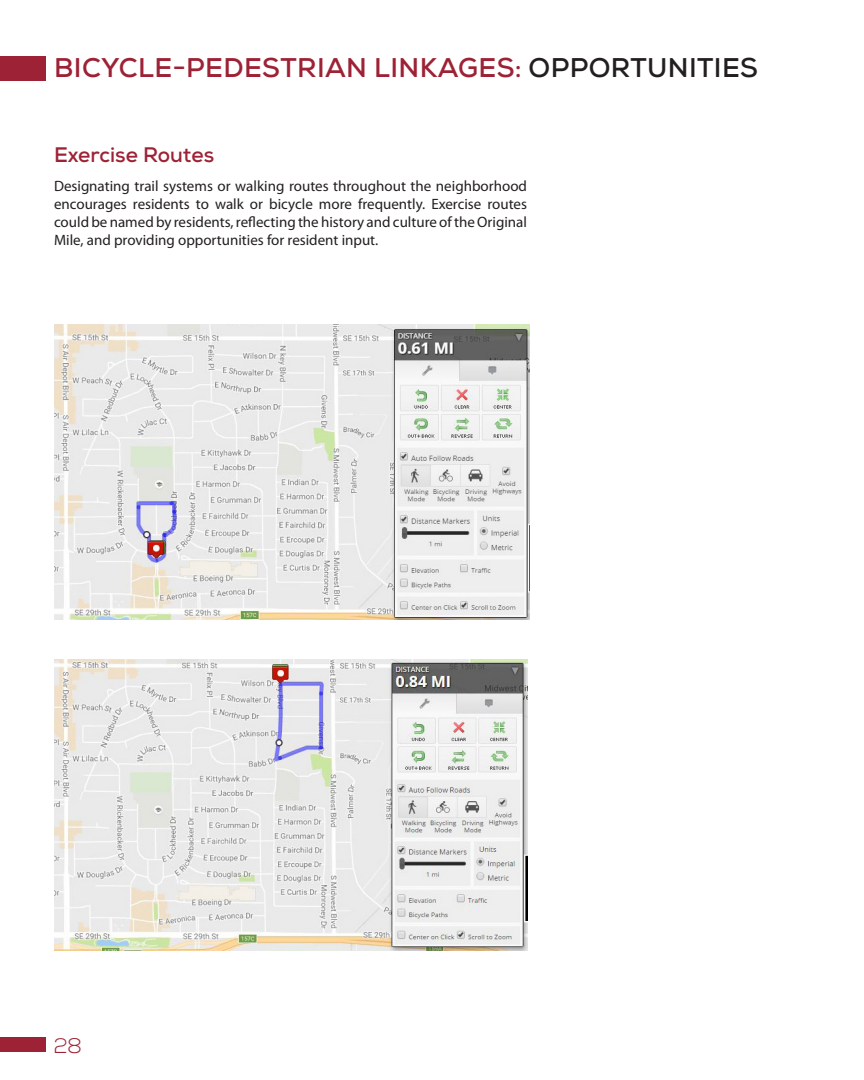
<style>
.page{position:relative;width:864px;height:1080px;background:#fff}
.page>*{position:absolute;margin:0;border:0;box-sizing:border-box;transform-origin:0 0}
.Topic_Header{font:700 27px "Nexa";letter-spacing:.015em;color:#9d2235}
.Body_Text{font:700 21px "Nexa";color:#9d2235}
.t1{font:300 21px "Nexa";color:#9d2235}
.Body_Text-2{font:15px/18px "Myriad Pro";color:#231f20;text-align:justify}
.s1{color:#231f20}
</style>
<div class="page">
<div style="left:0;top:56px;width:45px;height:24px;background:#9d2235"></div>
<div style="left:0;top:1037px;width:45px;height:14px;background:#9d2235"></div>
<img style="left:54px;top:325px;width:475px;height:295px">
<img style="left:54px;top:659px;width:473px;height:292px">
<p class="Topic_Header" style="left:54px;top:51px;width:705px">BICYCLE-PEDESTRIAN LINKAGES: <span class="s1">OPPORTUNITIES</span></p>
<p class="Body_Text" style="left:54px;top:141px;width:162px">Exercise Routes</p>
<p class="Body_Text-2" style="left:54px;top:178px;width:475px">Designating trail systems or walking routes throughout the neighborhood encourages residents to walk or bicycle more frequently. Exercise routes could be named by residents, reflecting the history and culture of the Original Mile, and providing opportunities for resident input.</p>
<h2 class="t1" style="left:54px;top:1034px;width:30px">28</h2>
</div>
